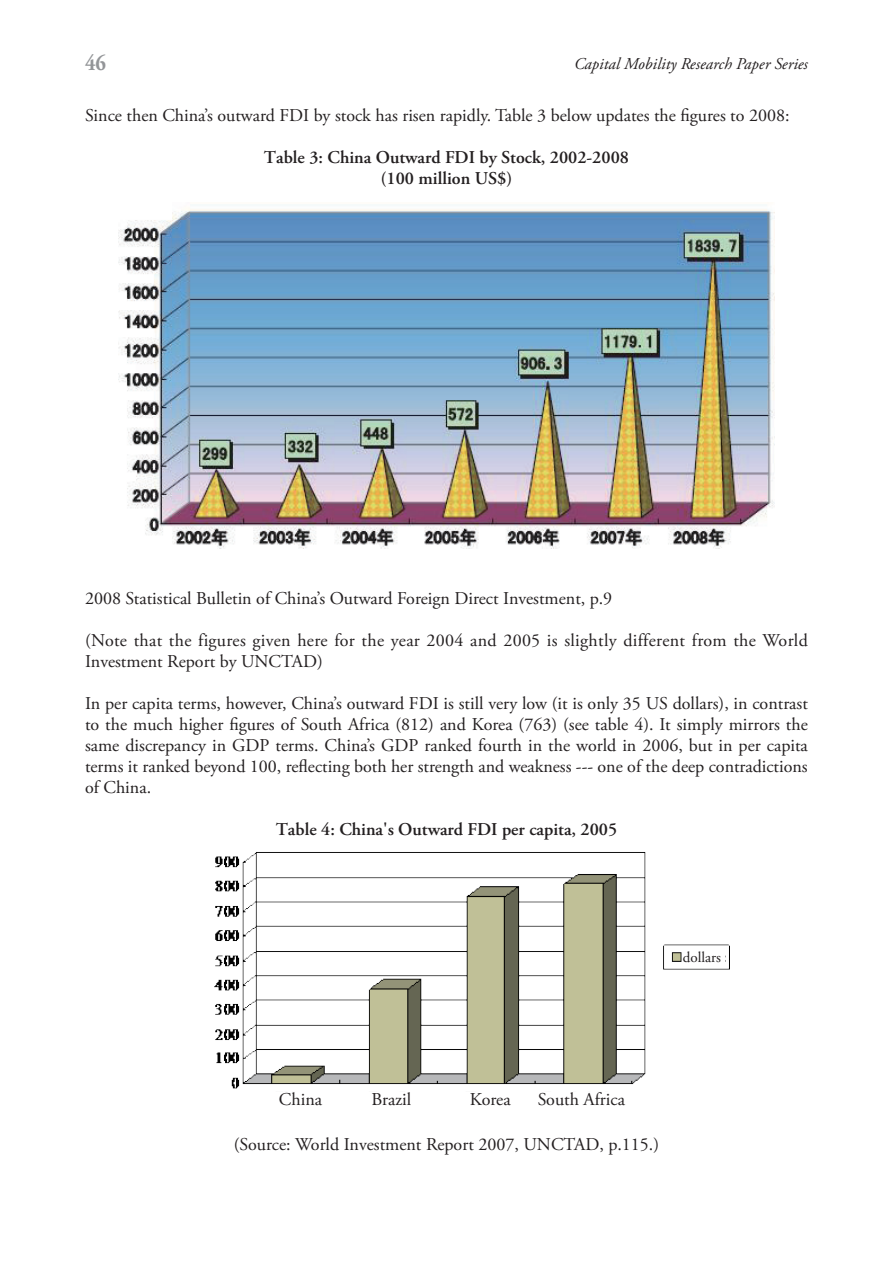
<style>
.page{position:relative;width:893px;height:1263px;background:#fff}
.page>*{position:absolute;margin:0;border:0;box-sizing:border-box;transform-origin:0 0}
.t1{font:700 22.5px "Adobe Garamond Pro";color:#939598;scale:.9 1}
.t2{font:18px/21px "Adobe Garamond Pro";color:#231f20;text-align:justify}
.t3{font:18px/21px "Adobe Garamond Pro";letter-spacing:.02em;color:#231f20}
.t4{font:600 18px/21px "Adobe Garamond Pro";color:#231f20;text-align:center}
.t5{font:italic 16.5px "Adobe Garamond Pro";color:#231f20}
.t6{font:15px "Adobe Garamond Pro";color:#231f20}
</style>
<div class="page">
<img style="left:119px;top:208px;width:655px;height:341px">
<img style="left:215px;top:852px;width:514px;height:237px">
<div style="left:683px;top:950px;width:42px;height:17px;background:#fff"></div>
<p class="t1" style="left:85px;top:49px;width:25px">46</p>
<p class="t5" style="left:574px;top:54px;width:235px">Capital Mobility Research Paper Series</p>
<p class="t2" style="left:85px;top:106px;width:706px">Since then China’s outward FDI by stock has risen rapidly. Table 3 below updates the figures to 2008:</p>
<p class="t4" style="left:264px;top:147px;width:367px">Table 3: China Outward FDI by Stock, 2002-2008 (100 million US$)</p>
<p class="t2" style="left:85px;top:589px;width:529px">2008 Statistical Bulletin of China’s Outward Foreign Direct Investment, p.9</p>
<p class="t3" style="left:85px;top:631px;width:724px">(Note that the figures given here for the year 2004 and 2005 is slightly different from the World<br>Investment Report by UNCTAD)</p>
<p class="t2" style="left:85px;top:694px;width:724px">In per capita terms, however, China’s outward FDI is still very low (it is only 35 US dollars), in contrast to the much higher figures of South Africa (812) and Korea (763) (see table 4). It simply mirrors the same discrepancy in GDP terms. China’s GDP ranked fourth in the world in 2006, but in per capita terms it ranked beyond 100, reflecting both her strength and weakness --- one of the deep contradictions of China.</p>
<p class="t4" style="left:276px;top:819px;width:343px">Table 4: China's Outward FDI per capita, 2005</p>
<p class="t6" style="left:683px;top:949px;width:40px">dollars</p>
<p class="t2" style="left:279px;top:1089px;width:45px">China</p>
<p class="t2" style="left:372px;top:1089px;width:41px">Brazil</p>
<p class="t2" style="left:470px;top:1089px;width:42px">Korea</p>
<p class="t2" style="left:538px;top:1089px;width:89px">South Africa</p>
<p class="t2" style="left:234px;top:1135px;width:427px">(Source: World Investment Report 2007, UNCTAD, p.115.)</p>
</div>
